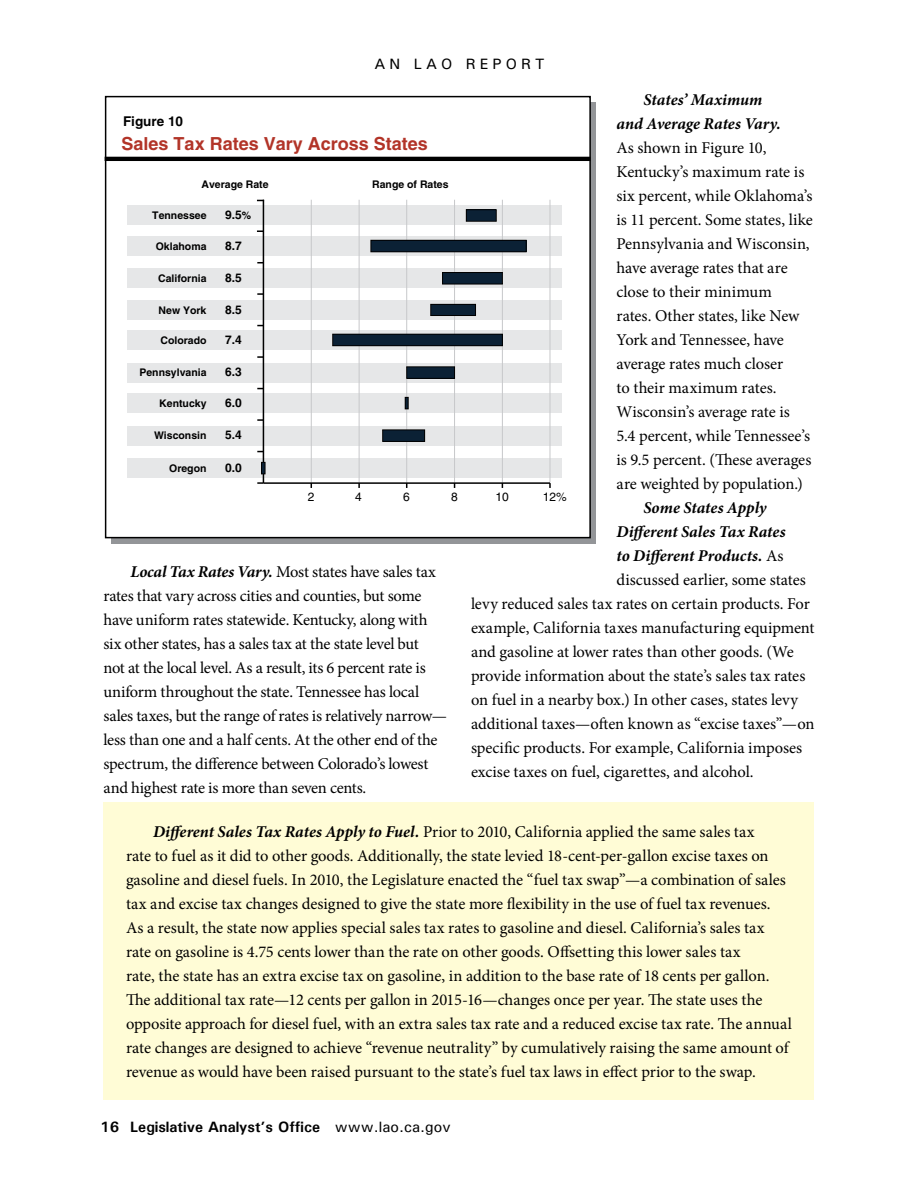
<style>
.page{position:relative;width:918px;height:1188px;background:#fff}
.page>*{position:absolute;margin:0;border:0;box-sizing:border-box;transform-origin:0 0}
.t1{font:700 18px "Helvetica";color:#b23428}
.t2{font:18px "Myriad Pro";color:#000}
.t3{font:700 18px "Helvetica";color:#000}
.t4{font:16.5px/24px "Minion Pro";letter-spacing:-.005em;color:#000}
.t5{font:italic 700 16.5px/24px "Minion Pro";color:#000;text-align:center}
.t6{font:700 15px "Univers";color:#000}
.t7{font:500 15px "Univers";letter-spacing:.28em;color:#000}
.t8{font:700 13.5px "Helvetica";color:#000}
.t9{font:700 12px "Helvetica";color:#000}
.t10{font:12px "Helvetica";color:#010101}
.t11{font:700 10.5px "Helvetica";color:#000}
.s1{font-weight:400;font-style:normal}
.s2{font-size:10.5px}
.s3{font-weight:700;font-style:italic}
.s4{font-weight:500}
</style>
<div class="page">
<div style="left:104px;top:803px;width:710px;height:297px;background:#fffcd6"></div>
<div style="left:112px;top:103px;width:484px;height:441px;background:#939598"></div>
<div style="left:106px;top:97px;width:484px;height:441px;background:#fff"></div>
<div style="left:105px;top:96px;width:486px;height:442px;border:2px solid #000"></div>
<hr style="left:105px;top:157px;width:486px;height:4px;background:#000">
<div style="left:128px;top:458px;width:434px;height:20px;background:#e6e7e8"></div>
<div style="left:128px;top:426px;width:434px;height:19px;background:#e6e7e8"></div>
<div style="left:128px;top:393px;width:434px;height:20px;background:#e6e7e8"></div>
<div style="left:128px;top:363px;width:434px;height:19px;background:#e6e7e8"></div>
<div style="left:128px;top:330px;width:434px;height:20px;background:#e6e7e8"></div>
<div style="left:128px;top:300px;width:434px;height:20px;background:#e6e7e8"></div>
<div style="left:128px;top:269px;width:434px;height:19px;background:#e6e7e8"></div>
<div style="left:128px;top:236px;width:434px;height:20px;background:#e6e7e8"></div>
<div style="left:128px;top:206px;width:434px;height:19px;background:#e6e7e8"></div>
<hr style="left:550px;top:200px;width:1px;height:283px;background:#c7c8ca">
<hr style="left:502px;top:200px;width:1px;height:283px;background:#c7c8ca">
<hr style="left:454px;top:200px;width:1px;height:283px;background:#c7c8ca">
<hr style="left:406px;top:200px;width:1px;height:283px;background:#c7c8ca">
<hr style="left:359px;top:200px;width:1px;height:283px;background:#c7c8ca">
<hr style="left:311px;top:200px;width:1px;height:283px;background:#c7c8ca">
<div style="left:466px;top:210px;width:30px;height:11px;background:#0b2135"></div>
<div style="left:466px;top:210px;width:30px;height:11px;border:1px solid #000"></div>
<div style="left:371px;top:240px;width:155px;height:12px;background:#0b2135"></div>
<div style="left:371px;top:240px;width:155px;height:12px;border:1px solid #000"></div>
<div style="left:443px;top:273px;width:59px;height:11px;background:#0b2135"></div>
<div style="left:442px;top:272px;width:61px;height:12px;border:1px solid #000"></div>
<div style="left:431px;top:304px;width:45px;height:12px;background:#0b2135"></div>
<div style="left:431px;top:304px;width:45px;height:12px;border:1px solid #000"></div>
<div style="left:333px;top:334px;width:169px;height:12px;background:#0b2135"></div>
<div style="left:333px;top:334px;width:170px;height:12px;border:1px solid #000"></div>
<div style="left:407px;top:367px;width:48px;height:11px;background:#0b2135"></div>
<div style="left:407px;top:367px;width:48px;height:12px;border:1px solid #000"></div>
<div style="left:383px;top:430px;width:42px;height:11px;background:#0b2135"></div>
<div style="left:382px;top:430px;width:43px;height:12px;border:1px solid #000"></div>
<hr style="left:263px;top:482px;width:287px;height:2px;background:#000">
<hr style="left:263px;top:200px;width:1px;height:283px;background:#000">
<svg style="left:257px;top:230px;width:6px;height:2px"></svg>
<svg style="left:257px;top:293px;width:6px;height:2px"></svg>
<svg style="left:257px;top:356px;width:6px;height:2px"></svg>
<svg style="left:257px;top:419px;width:6px;height:2px"></svg>
<svg style="left:257px;top:482px;width:6px;height:2px"></svg>
<svg style="left:405px;top:397px;width:3px;height:12px"></svg>
<div style="left:261px;top:462px;width:4px;height:12px;border:1px solid #000"></div>
<p class="t7" style="left:374px;top:55px;width:172px">AN LAO REPORT</p>
<p class="t5" style="left:617px;top:88px;width:166px">States’ Maximum<br>and Average Rates Vary.</p>
<p class="t4" style="left:617px;top:136px;width:198px">As shown in Figure 10,<br>Kentucky’s maximum rate is six percent, while Oklahoma’s is 11 percent. Some states, like<br>Pennsylvania and Wisconsin, have average rates that are close to their minimum<br>rates. Other states, like New<br>York and Tennessee, have average rates much closer<br>to their maximum rates.<br>Wisconsin’s average rate is<br>5.4 percent, while Tennessee’s is 9.5 percent. (These averages are weighted by population.)</p>
<p class="t5" style="left:644px;top:496px;width:125px">Some States Apply</p>
<p class="t5" style="left:617px;top:520px;width:171px">Different Sales Tax Rates</p>
<p class="t5" style="left:617px;top:544px;width:169px">to Different Products. <span class="s1">As</span></p>
<p class="t4" style="left:617px;top:568px;width:191px">discussed earlier, some states</p>
<p class="t4" style="left:471px;top:592px;width:340px">levy reduced sales tax rates on certain products. For</p>
<p class="t4" style="left:471px;top:616px;width:345px">example, California taxes manufacturing equipment</p>
<p class="t4" style="left:471px;top:640px;width:324px">and gasoline at lower rates than other goods. (We</p>
<p class="t4" style="left:471px;top:664px;width:336px">provide information about the state’s sales tax rates</p>
<p class="t4" style="left:471px;top:688px;width:329px">on fuel in a nearby box.) In other cases, states levy</p>
<p class="t4" style="left:471px;top:712px;width:345px">additional taxes—often known as “excise taxes”—on</p>
<p class="t4" style="left:471px;top:736px;width:333px">specific products. For example, California imposes</p>
<p class="t4" style="left:471px;top:760px;width:284px">excise taxes on fuel, cigarettes, and alcohol.</p>
<p class="t8" style="left:123px;top:113px;width:62px">Figure 10</p>
<p class="t1" style="left:122px;top:132px;width:308px">Sales Tax Rates Vary Across States</p>
<p class="t11" style="left:202px;top:178px;width:69px">Average Rate</p>
<p class="t11" style="left:372px;top:178px;width:78px">Range of Rates</p>
<p class="t9" style="left:225px;top:208px;width:28px">9.5<span class="s2">%</span></p>
<p class="t9" style="left:225px;top:238px;width:18px">8.7</p>
<p class="t9" style="left:225px;top:271px;width:18px">8.5</p>
<p class="t9" style="left:225px;top:302px;width:18px">8.5</p>
<p class="t9" style="left:225px;top:332px;width:18px">7.4</p>
<p class="t9" style="left:225px;top:365px;width:18px">6.3</p>
<p class="t9" style="left:225px;top:395px;width:18px">6.0</p>
<p class="t9" style="left:225px;top:428px;width:18px">5.4</p>
<p class="t9" style="left:225px;top:460px;width:18px">0.0</p>
<p class="t11" style="left:152px;top:209px;width:56px">Tennessee</p>
<p class="t11" style="left:156px;top:240px;width:52px">Oklahoma</p>
<p class="t11" style="left:158px;top:272px;width:50px">California</p>
<p class="t11" style="left:159px;top:304px;width:49px">New York</p>
<p class="t11" style="left:160px;top:334px;width:48px">Colorado</p>
<p class="t11" style="left:139px;top:366px;width:69px">Pennsylvania</p>
<p class="t11" style="left:159px;top:397px;width:49px">Kentucky</p>
<p class="t11" style="left:154px;top:429px;width:54px">Wisconsin</p>
<p class="t11" style="left:169px;top:462px;width:39px">Oregon</p>
<p class="t10" style="left:308px;top:489px;width:8px">2</p>
<p class="t10" style="left:355px;top:489px;width:8px">4</p>
<p class="t10" style="left:403px;top:489px;width:8px">6</p>
<p class="t10" style="left:451px;top:489px;width:8px">8</p>
<p class="t10" style="left:495px;top:489px;width:15px">10</p>
<p class="t10" style="left:543px;top:489px;width:26px">12%</p>
<p class="t4" style="left:104px;top:559px;width:345px;text-indent:27px"><span class="s3">Local Tax Rates Vary.</span> Most states have sales tax rates that vary across cities and counties, but some have uniform rates statewide. Kentucky, along with six other states, has a sales tax at the state level but<br>not at the local level. As a result, its 6 percent rate is uniform throughout the state. Tennessee has local sales taxes, but the range of rates is relatively narrow— less than one and a half cents. At the other end of the spectrum, the difference between Colorado’s lowest and highest rate is more than seven cents.</p>
<p class="t3" style="left:298px;top:567px;width:171px">ARTWORK #140587</p>
<p class="t2" style="left:240px;top:601px;width:224px">Template_LAOReport_mid.ait</p>
<p class="t4" style="left:126px;top:820px;width:667px;text-indent:27px"><span class="s3">Different Sales Tax Rates Apply to Fuel.</span> Prior to 2010, California applied the same sales tax<br>rate to fuel as it did to other goods. Additionally, the state levied 18-cent-per-gallon excise taxes on gasoline and diesel fuels. In 2010, the Legislature enacted the “fuel tax swap”—a combination of sales tax and excise tax changes designed to give the state more flexibility in the use of fuel tax revenues.<br>As a result, the state now applies special sales tax rates to gasoline and diesel. California’s sales tax rate on gasoline is 4.75 cents lower than the rate on other goods. Offsetting this lower sales tax<br>rate, the state has an extra excise tax on gasoline, in addition to the base rate of 18 cents per gallon.<br>The additional tax rate—12 cents per gallon in 2015-16—changes once per year. The state uses the opposite approach for diesel fuel, with an extra sales tax rate and a reduced excise tax rate. The annual rate changes are designed to achieve “revenue neutrality” by cumulatively raising the same amount of revenue as would have been raised pursuant to the state’s fuel tax laws in effect prior to the swap.</p>
<p class="t6" style="left:100px;top:1118px;width:352px">16 Legislative Analyst’s Office <span class="s4">www.lao.ca.gov</span></p>
</div>
